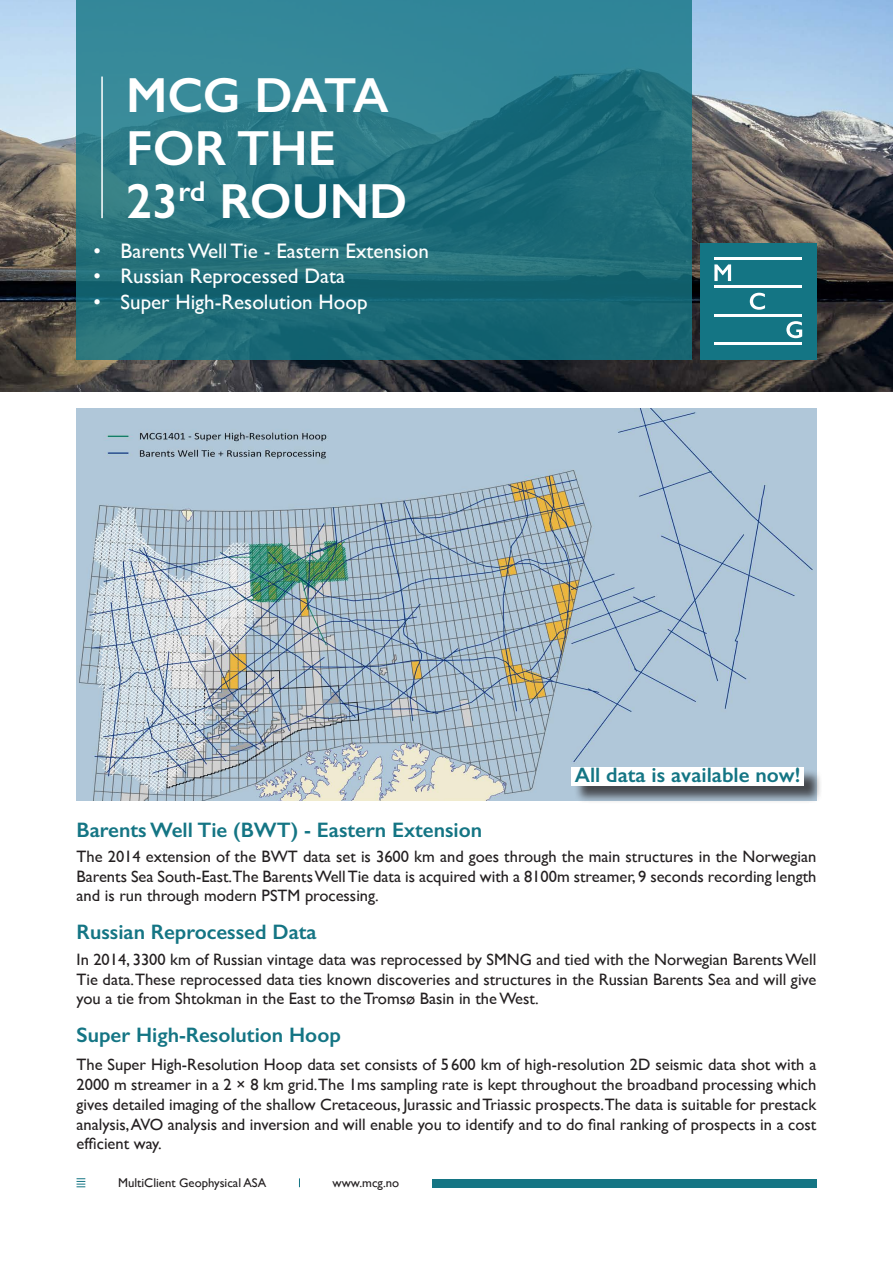
<style>
.page{position:relative;width:893px;height:1263px;background:#fff}
.page>*{position:absolute;margin:0;border:0;box-sizing:border-box;transform-origin:0 0}
.t1{font:600 49.5px "Gill Sans";color:#fff}
.t2{font:600 21px "Gill Sans";color:#147584}
.t3{font:21px "Gill Sans";color:#fff}
.t4{font:16.5px/19.8px "Gill Sans";color:#231f20;text-align:justify}
.t5{font:12.75px "Gill Sans";color:#231f20}
</style>
<div class="page">
<img style="left:0;top:0;width:893px;height:392px">
<svg style="left:77px;top:0;width:615px;height:359px;background:#257482"></svg>
<div style="left:700px;top:243px;width:116px;height:116px;background:#147584"></div>
<hr style="left:714px;top:257px;width:88px;height:3px;background:#fff">
<hr style="left:714px;top:343px;width:88px;height:2px;background:#fff">
<hr style="left:714px;top:314px;width:88px;height:3px;background:#fff">
<hr style="left:714px;top:286px;width:88px;height:2px;background:#fff">
<svg style="left:714px;top:264px;width:17px;height:17px"></svg>
<svg style="left:750px;top:293px;width:15px;height:17px"></svg>
<svg style="left:786px;top:321px;width:16px;height:17px"></svg>
<hr style="left:101px;top:77px;width:2px;height:141px;background:#fff">
<svg style="left:77px;top:1178px;width:8px;height:9px"></svg>
<div style="left:432px;top:1179px;width:384px;height:9px;background:#147584"></div>
<img style="left:77px;top:408px;width:739px;height:392px">
<div style="left:574px;top:769px;width:249px;height:35px;background:#231f20;opacity:.75"></div>
<div style="left:571px;top:767px;width:233px;height:18px;background:#fff"></div>
<p class="t1" style="left:126px;top:66px;width:264px">MCG DATA</p>
<p class="t1" style="left:126px;top:118px;width:211px">FOR THE</p>
<p class="t1" style="left:126px;top:171px;width:283px">23<sup>rd</sup> ROUND</p>
<p class="t3" style="left:94px;top:239px;width:337px">• Barents Well Tie - Eastern Extension</p>
<p class="t3" style="left:94px;top:264px;width:253px">• Russian Reprocessed Data</p>
<p class="t3" style="left:94px;top:289px;width:276px">• Super High-Resolution Hoop</p>
<p class="t2" style="left:77px;top:817px;width:407px">Barents Well Tie (BWT) - Eastern Extension</p>
<p class="t2" style="left:575px;top:762px;width:227px">All data is available now!</p>
<p class="t4" style="left:77px;top:846px;width:741px">The 2014 extension of the BWT data set is 3600 km and goes through the main structures in the Norwegian Barents Sea South-East.The Barents Well Tie data is acquired with a 8100m streamer, 9 seconds recording length and is run through modern PSTM processing.</p>
<p class="t2" style="left:77px;top:919px;width:242px">Russian Reprocessed Data</p>
<p class="t4" style="left:77px;top:949px;width:741px">In 2014, 3300 km of Russian vintage data was reprocessed by SMNG and tied with the Norwegian Barents Well Tie data.These reprocessed data ties known discoveries and structures in the Russian Barents Sea and will give you a tie from Shtokman in the East to the Tromsø Basin in the West.</p>
<p class="t2" style="left:77px;top:1022px;width:266px">Super High-Resolution Hoop</p>
<p class="t4" style="left:77px;top:1055px;width:741px">The Super High-Resolution Hoop data set consists of 5600 km of high-resolution 2D seismic data shot with a 2000 m streamer in a 2 × 8 km grid.The 1ms sampling rate is kept throughout the broadband processing which gives detailed imaging of the shallow Cretaceous, Jurassic and Triassic prospects.The data is suitable for prestack analysis, AVO analysis and inversion and will enable you to identify and to do final ranking of prospects in a cost efficient way.</p>
<p class="t5" style="left:118px;top:1175px;width:150px">MultiClient Geophysical ASA</p>
<p class="t5" style="left:333px;top:1175px;width:68px">www.mcg.no</p>
</div>
